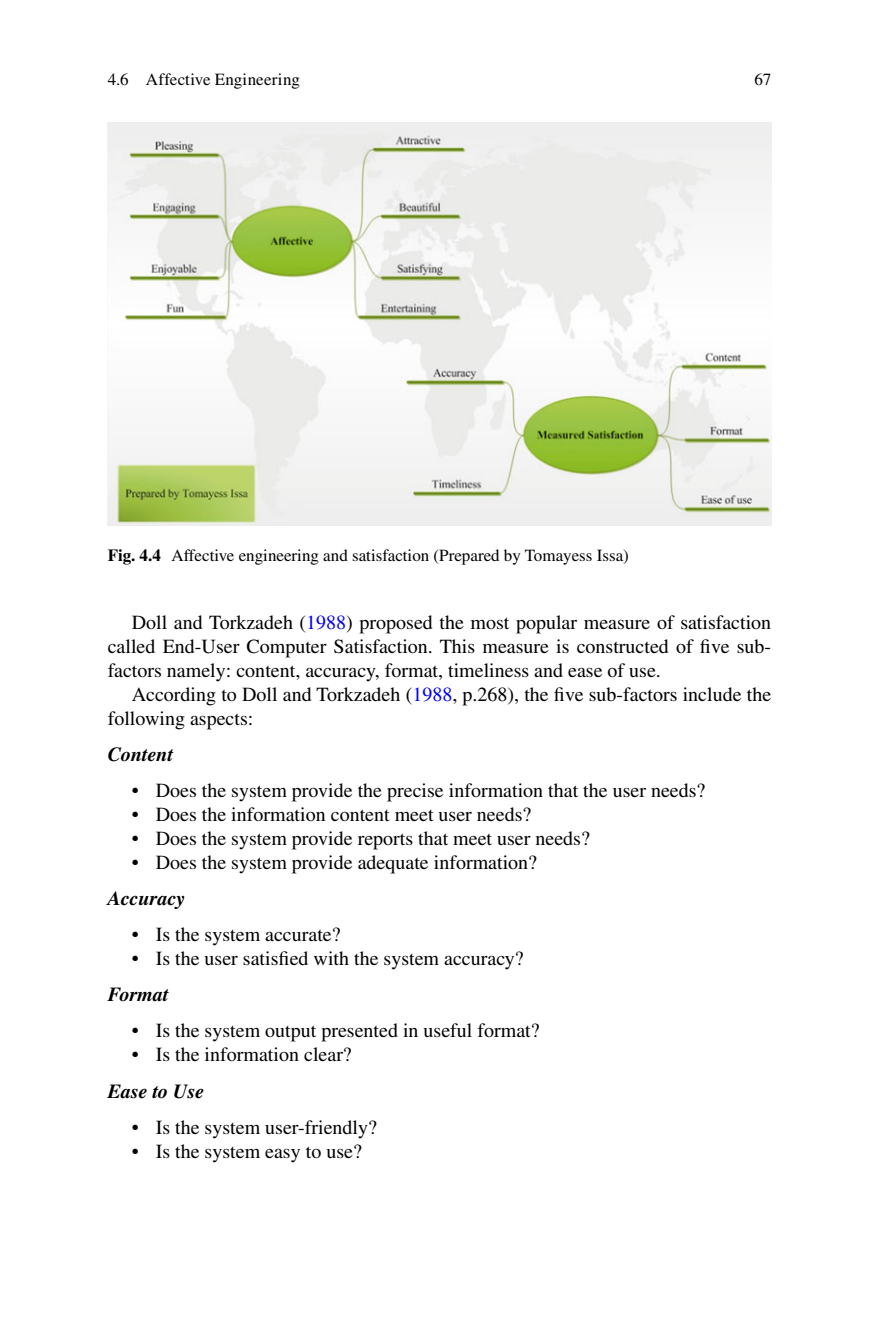
<style>
.page{position:relative;width:879px;height:1333px;background:#fff}
.page>*{position:absolute;margin:0;border:0;box-sizing:border-box;transform-origin:0 0}
.t1{font:20px/24px "Rqtwbr Xpflvw Times";color:#000;text-align:justify}
.t2{font:italic 700 20px "Ptxqvp Rvtrxb Times";color:#000}
.t3{font:17px "Rqtwbr Xpflvw Times";color:#000}
.s1{font-family:"Chxsrc Wkcwvd Times";font-weight:700}
.s2{color:#0000fa}
</style>
<div class="page">
<img style="left:108px;top:122px;width:663px;height:403px">
<p class="t3" style="left:108px;top:73px;width:194px">4.6 Affective Engineering</p>
<p class="t3" style="left:754px;top:73px;width:18px">67</p>
<p class="t3" style="left:108px;top:549px;width:522px"><span class="s1">Fig. 4.4</span> Affective engineering and satisfaction (Prepared by Tomayess Issa)</p>
<p class="t1" style="left:108px;top:612px;width:665px;text-indent:24px">Doll and Torkzadeh ( <span class="s2">1988</span> ) proposed the most popular measure of satisfaction called End-User Computer Satisfaction . This measure is constructed of five sub&shy;factors namely: content, accuracy, format, timeliness and ease of use.</p>
<p class="t1" style="left:108px;top:684px;width:665px;text-indent:24px">According to Doll and Torkzadeh ( <span class="s2">1988</span> , p.268), the five sub-factors include the following aspects:</p>
<p class="t2" style="left:108px;top:747px;width:67px">Content</p>
<p class="t1" style="left:132px;top:780px;width:575px">• Does the system provide the precise information that the user needs?</p>
<p class="t1" style="left:132px;top:804px;width:401px">• Does the information content meet user needs?</p>
<p class="t1" style="left:132px;top:828px;width:460px">• Does the system provide reports that meet user needs?</p>
<p class="t1" style="left:132px;top:852px;width:407px">• Does the system provide adequate information?</p>
<p class="t2" style="left:108px;top:891px;width:79px">Accuracy</p>
<p class="t1" style="left:132px;top:924px;width:210px">• Is the system accurate?</p>
<p class="t1" style="left:132px;top:948px;width:393px">• Is the user satisfied with the system accuracy?</p>
<p class="t2" style="left:108px;top:987px;width:62px">Format</p>
<p class="t1" style="left:132px;top:1020px;width:409px">• Is the system output presented in useful format?</p>
<p class="t1" style="left:132px;top:1044px;width:222px">• Is the information clear?</p>
<p class="t2" style="left:108px;top:1083px;width:98px">Ease to Use</p>
<p class="t1" style="left:132px;top:1116px;width:247px">• Is the system user-friendly?</p>
<p class="t1" style="left:132px;top:1140px;width:232px">• Is the system easy to use?</p>
</div>
